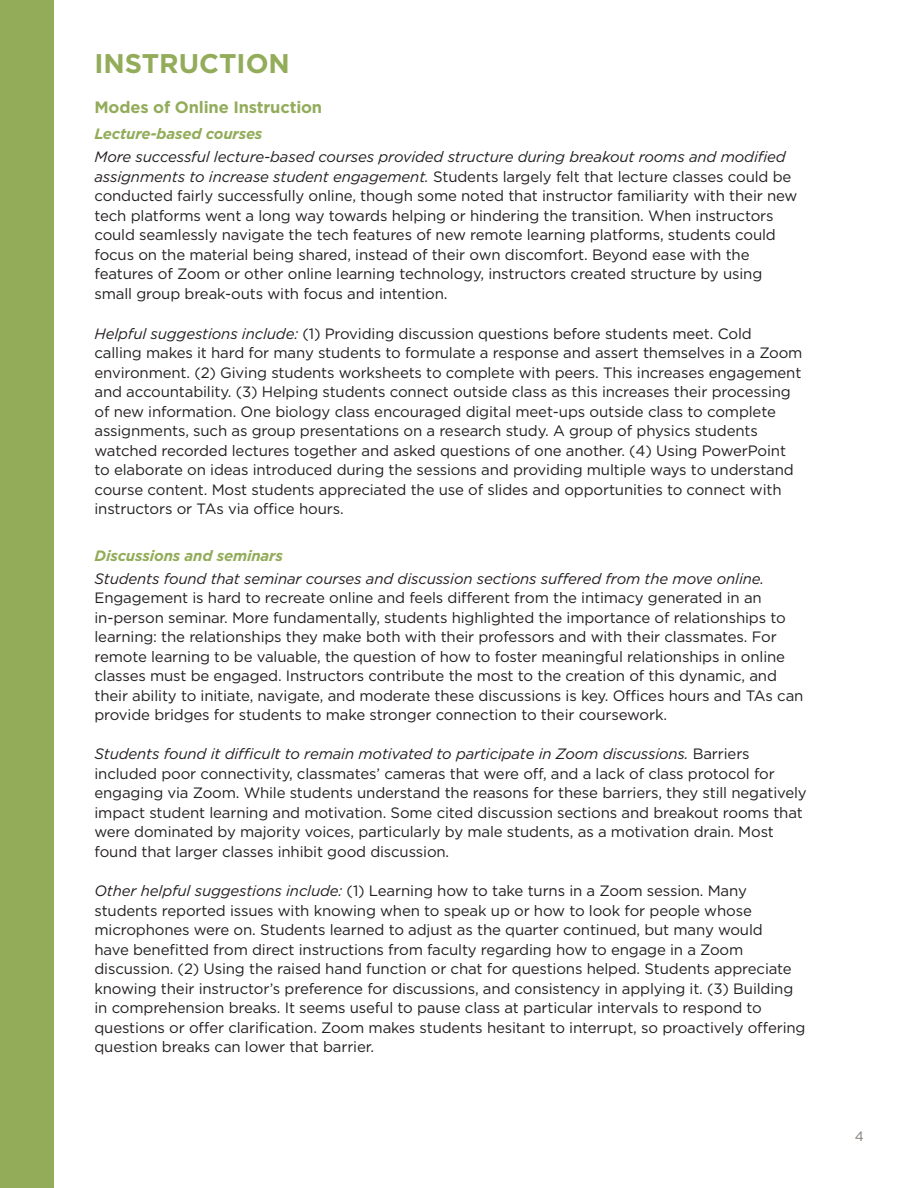
<style>
.page{position:relative;width:918px;height:1188px;background:#fff}
.page>*{position:absolute;margin:0;border:0;box-sizing:border-box;transform-origin:0 0}
.Maroon_Header{font:700 27px "Gotham";color:#93ac5a}
.Maroon_subhead{font:700 16.5px "Gotham";letter-spacing:-.01em;color:#93ac5a}
.Body_Copy_10_13{font:15px/19.5px "Gotham";letter-spacing:-.01em;color:#231f20}
.Body_Subhead___Itali{font:italic 700 15px "Gotham";letter-spacing:-.01em;color:#93ac5a}
.t1{font:13.5px "Gotham";color:#817b75}
.s1{font-style:italic}
</style>
<div class="page">
<div style="left:0;top:0;width:54px;height:1188px;background:#93ac5a"></div>
<p class="Maroon_Header" style="left:94px;top:46px;width:197px">INSTRUCTION</p>
<p class="Maroon_subhead" style="left:94px;top:96px;width:229px">Modes of Online Instruction</p>
<p class="Body_Subhead___Itali" style="left:94px;top:124px;width:169px">Lecture-based courses</p>
<p class="Body_Copy_10_13" style="left:94px;top:147px;width:704px"><span class="s1">More successful lecture-based courses provided structure during breakout rooms and modified assignments to increase student engagement.</span> Students largely felt that lecture classes could be conducted fairly successfully online, though some noted that instructor familiarity with their new tech platforms went a long way towards helping or hindering the transition. When instructors could seamlessly navigate the tech features of new remote learning platforms, students could focus on the material being shared, instead of their own discomfort. Beyond ease with the features of Zoom or other online learning technology, instructors created structure by using small group break-outs with focus and intention.</p>
<p class="Body_Copy_10_13" style="left:94px;top:323px;width:710px"><span class="s1">Helpful suggestions include:</span> (1) Providing discussion questions before students meet. Cold calling makes it hard for many students to formulate a response and assert themselves in a Zoom environment. (2) Giving students worksheets to complete with peers. This increases engagement and accountability. (3) Helping students connect outside class as this increases their processing of new information. One biology class encouraged digital meet-ups outside class to complete assignments, such as group presentations on a research study. A group of physics students watched recorded lectures together and asked questions of one another. (4) Using PowerPoint to elaborate on ideas introduced during the sessions and providing multiple ways to understand course content. Most students appreciated the use of slides and opportunities to connect with instructors or TAs via office hours.</p>
<p class="Body_Subhead___Itali" style="left:94px;top:545px;width:190px">Discussions and seminars</p>
<p class="Body_Copy_10_13" style="left:94px;top:568px;width:711px"><span class="s1">Students found that seminar courses and discussion sections suffered from the move online.<br></span>Engagement is hard to recreate online and feels different from the intimacy generated in an in-person seminar. More fundamentally, students highlighted the importance of relationships to learning: the relationships they make both with their professors and with their classmates. For remote learning to be valuable, the question of how to foster meaningful relationships in online classes must be engaged. Instructors contribute the most to the creation of this dynamic, and their ability to initiate, navigate, and moderate these discussions is key. Offices hours and TAs can provide bridges for students to make stronger connection to their coursework.</p>
<p class="Body_Copy_10_13" style="left:94px;top:744px;width:714px"><span class="s1">Students found it difficult to remain motivated to participate in Zoom discussions.</span> Barriers included poor connectivity, classmates’ cameras that were off, and a lack of class protocol for engaging via Zoom. While students understand the reasons for these barriers, they still negatively impact student learning and motivation. Some cited discussion sections and breakout rooms that were dominated by majority voices, particularly by male students, as a motivation drain. Most found that larger classes inhibit good discussion.</p>
<p class="Body_Copy_10_13" style="left:94px;top:881px;width:713px"><span class="s1">Other helpful suggestions include:</span> (1) Learning how to take turns in a Zoom session. Many students reported issues with knowing when to speak up or how to look for people whose microphones were on. Students learned to adjust as the quarter continued, but many would<br>have benefitted from direct instructions from faculty regarding how to engage in a Zoom discussion. (2) Using the raised hand function or chat for questions helped. Students appreciate knowing their instructor’s preference for discussions, and consistency in applying it. (3) Building in comprehension breaks. It seems useful to pause class at particular intervals to respond to questions or offer clarification. Zoom makes students hesitant to interrupt, so proactively offering question breaks can lower that barrier.</p>
<p class="t1" style="left:855px;top:1128px;width:11px">4</p>
</div>
